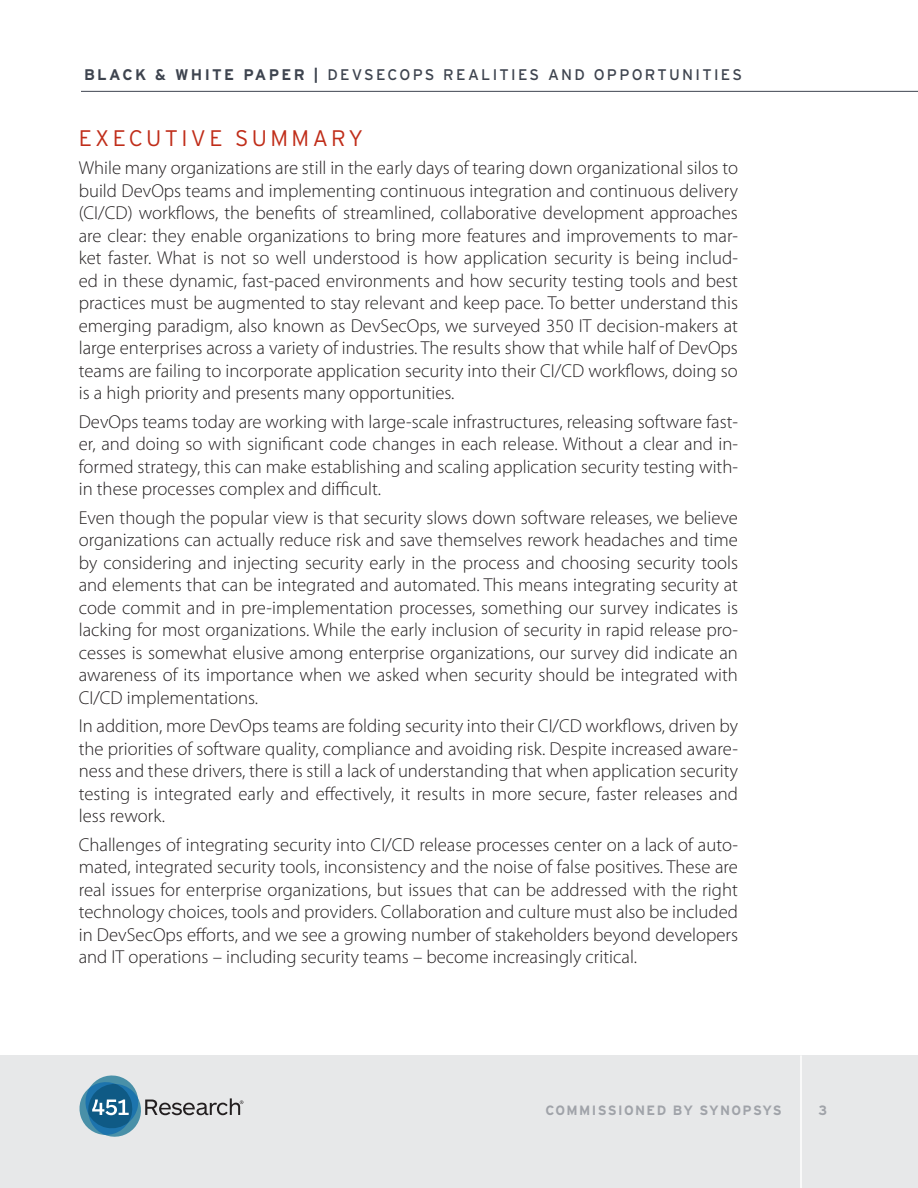
<style>
.page{position:relative;width:918px;height:1188px;background:#fff}
.page>*{position:absolute;margin:0;border:0;box-sizing:border-box;transform-origin:0 0}
.Intro_Exec_Summ{font:300 22.5px "Interstate";letter-spacing:.15em;color:#c02d19}
.Myriad_Intro{font:300 18.75px/22.5px "Myriad Pro";color:#231f20;text-align:justify}
.t1{font:15.3px "Interstate";letter-spacing:.15em;color:#3e444f}
.t2{font:700 13.5px "Interstate";letter-spacing:.1em;color:#a0a3a9}
.s1{font-weight:700}
</style>
<div class="page">
<div style="left:0;top:1055px;width:918px;height:133px;background:#e7e8e9"></div>
<hr style="left:800px;top:1055px;width:2px;height:133px;background:#fff">
<hr style="left:81px;top:91px;width:837px;height:1px;background:#3e444f">
<svg style="left:79px;top:1075px;width:164px;height:62px"></svg>
<p class="t1" style="left:84px;top:65px;width:660px"><span class="s1">BLACK &amp; WHITE PAPER |</span> DEVSECOPS REALITIES AND OPPORTUNITIES</p>
<p class="Intro_Exec_Summ" style="left:79px;top:124px;width:286px">EXECUTIVE SUMMARY</p>
<p class="Myriad_Intro" style="left:79px;top:157px;width:661px">While many organizations are still in the early days of tearing down organizational silos to build DevOps teams and implementing continuous integration and continuous delivery (CI/CD) workflows, the benefits of streamlined, collaborative development approaches are clear: they enable organizations to bring more features and improvements to mar&shy;ket faster. What is not so well understood is how application security is being includ&shy;ed in these dynamic, fast-paced environments and how security testing tools and best practices must be augmented to stay relevant and keep pace. To better understand this emerging paradigm, also known as DevSecOps, we surveyed 350 IT decision-makers at large enterprises across a variety of industries. The results show that while half of DevOps teams are failing to incorporate application security into their CI/CD workflows, doing so is a high priority and presents many opportunities.</p>
<p class="Myriad_Intro" style="left:79px;top:410px;width:661px">DevOps teams today are working with large-scale infrastructures, releasing software fast&shy;er, and doing so with significant code changes in each release. Without a clear and in&shy;formed strategy, this can make establishing and scaling application security testing with&shy;in these processes complex and difficult.</p>
<p class="Myriad_Intro" style="left:79px;top:506px;width:661px">Even though the popular view is that security slows down software releases, we believe organizations can actually reduce risk and save themselves rework headaches and time by considering and injecting security early in the process and choosing security tools and elements that can be integrated and automated. This means integrating security at code commit and in pre-implementation processes, something our survey indicates is lacking for most organizations. While the early inclusion of security in rapid release pro&shy;cesses is somewhat elusive among enterprise organizations, our survey did indicate an awareness of its importance when we asked when security should be integrated with CI/CD implementations.</p>
<p class="Myriad_Intro" style="left:79px;top:715px;width:661px">In addition, more DevOps teams are folding security into their CI/CD workflows, driven by the priorities of software quality, compliance and avoiding risk. Despite increased aware&shy;ness and these drivers, there is still a lack of understanding that when application security testing is integrated early and effectively, it results in more secure, faster releases and less rework.</p>
<p class="Myriad_Intro" style="left:79px;top:833px;width:661px">Challenges of integrating security into CI/CD release processes center on a lack of auto&shy;mated, integrated security tools, inconsistency and the noise of false positives. These are real issues for enterprise organizations, but issues that can be addressed with the right technology choices, tools and providers. Collaboration and culture must also be included in DevSecOps efforts, and we see a growing number of stakeholders beyond developers and IT operations – including security teams – become increasingly critical.</p>
<p class="t2" style="left:546px;top:1102px;width:238px">COMMISSIONED BY SYNOPSYS</p>
<p class="t2" style="left:818px;top:1102px;width:10px">3</p>
</div>
